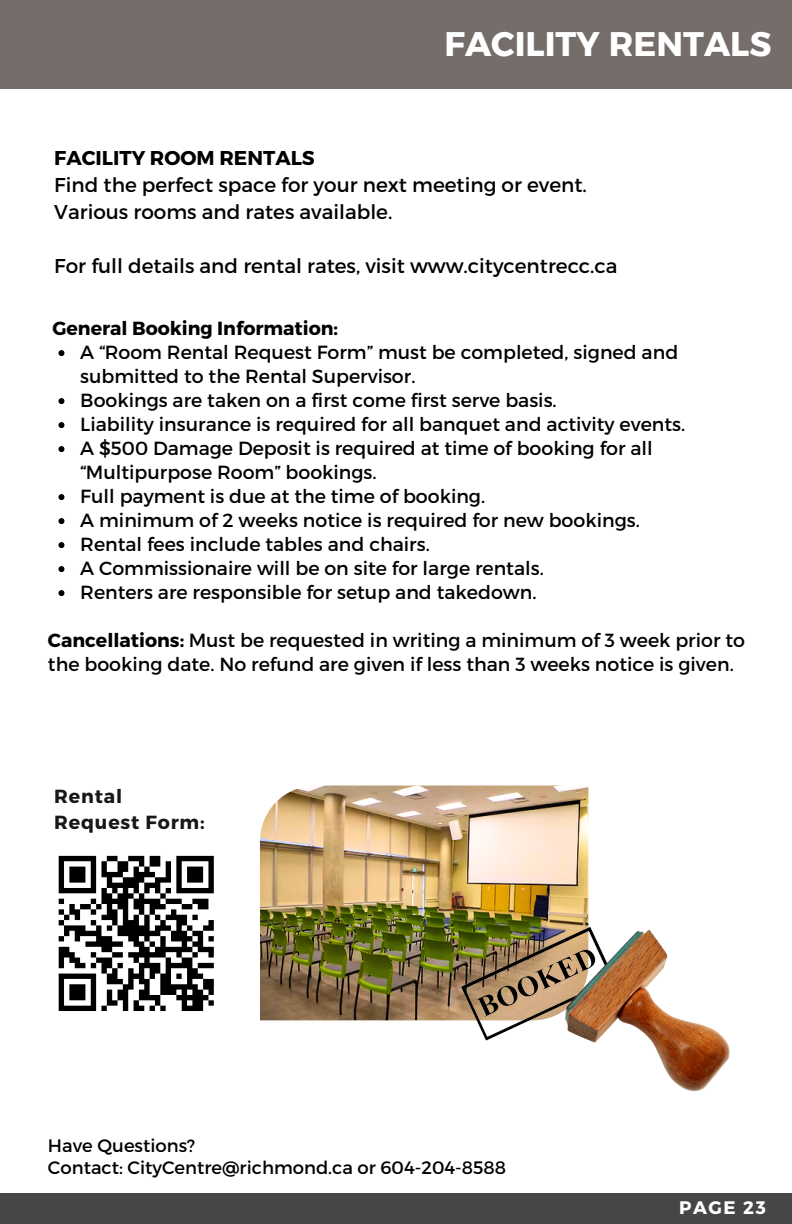
<style>
.page{position:relative;width:792px;height:1224px;background:#fff}
.page>*{position:absolute;margin:0;border:0;box-sizing:border-box;transform-origin:0 0}
.t1{font:34px "Kief Montaser Bold";color:#fff}
.t2{font:20px "Montserrat";color:#000}
.t3{font:700 20px "Montserrat";color:#000}
.t4{font:19px/24px "Montserrat";color:#000}
.t5{font:700 19px "Montserrat";color:#000}
.t6{font:700 19px/25.6px "Montserrat";letter-spacing:.045em;color:#18181a}
.t7{font:700 18.2px "Montserrat";letter-spacing:.09em;color:#fff}
.t8{font:18px "Montserrat";color:#000}
.s1{font-weight:700}
</style>
<div class="page">
<div style="left:0;top:0;width:792px;height:89px;background:#746d69"></div>
<img style="left:260px;top:786px;width:328px;height:234px">
<div style="left:0;top:1193px;width:792px;height:31px;background:#464647"></div>
<img style="left:443px;top:903px;width:287px;height:189px">
<svg style="left:58px;top:350px;width:6px;height:6px"></svg>
<svg style="left:58px;top:398px;width:6px;height:6px"></svg>
<svg style="left:58px;top:422px;width:6px;height:6px"></svg>
<svg style="left:58px;top:446px;width:6px;height:6px"></svg>
<svg style="left:58px;top:494px;width:6px;height:6px"></svg>
<svg style="left:58px;top:518px;width:6px;height:6px"></svg>
<svg style="left:58px;top:542px;width:6px;height:6px"></svg>
<svg style="left:58px;top:566px;width:6px;height:6px"></svg>
<svg style="left:58px;top:590px;width:6px;height:6px"></svg>
<svg style="left:58px;top:855px;width:156px;height:156px"></svg>
<p class="t1" style="left:444px;top:23px;width:329px">FACILITY RENTALS</p>
<p class="t3" style="left:54px;top:145px;width:262px">FACILITY ROOM RENTALS</p>
<p class="t2" style="left:54px;top:172px;width:534px">Find the perfect space for your next meeting or event.</p>
<p class="t2" style="left:54px;top:199px;width:340px">Various rooms and rates available.</p>
<h3 class="t2" style="left:54px;top:253px;width:565px">For full details and rental rates, visit www.citycentrecc.ca</h3>
<p class="t5" style="left:52px;top:316px;width:287px">General Booking Information:</p>
<p class="t4" style="left:80px;top:339px;width:600px">A “Room Rental Request Form” must be completed, signed and submitted to the Rental Supervisor.</p>
<p class="t4" style="left:80px;top:387px;width:478px">Bookings are taken on a first come first serve basis.</p>
<p class="t4" style="left:80px;top:411px;width:606px">Liability insurance is required for all banquet and activity events.</p>
<h3 class="t4" style="left:80px;top:435px;width:574px">A $500 Damage Deposit is required at time of booking for all “Multipurpose Room” bookings.</h3>
<p class="t4" style="left:80px;top:483px;width:407px">Full payment is due at the time of booking.</p>
<p class="t4" style="left:80px;top:507px;width:561px">A minimum of 2 weeks notice is required for new bookings.</p>
<p class="t4" style="left:80px;top:531px;width:351px">Rental fees include tables and chairs.</p>
<p class="t4" style="left:80px;top:555px;width:465px">A Commissionaire will be on site for large rentals.</p>
<p class="t4" style="left:80px;top:579px;width:458px">Renters are responsible for setup and takedown.</p>
<p class="t4" style="left:48px;top:627px;width:699px"><span class="s1">Cancellations:</span> Must be requested in writing a minimum of 3 week prior to the booking date. No refund are given if less than 3 weeks notice is given.</p>
<p class="t6" style="left:54px;top:783px;width:152px">Rental<br>Request Form:</p>
<p class="t8" style="left:48px;top:1133px;width:149px">Have Questions?</p>
<p class="t8" style="left:48px;top:1156px;width:460px">Contact: CityCentre@richmond.ca or 604-204-8588</p>
<p class="t7" style="left:679px;top:1196px;width:88px">PAGE 23</p>
</div>
